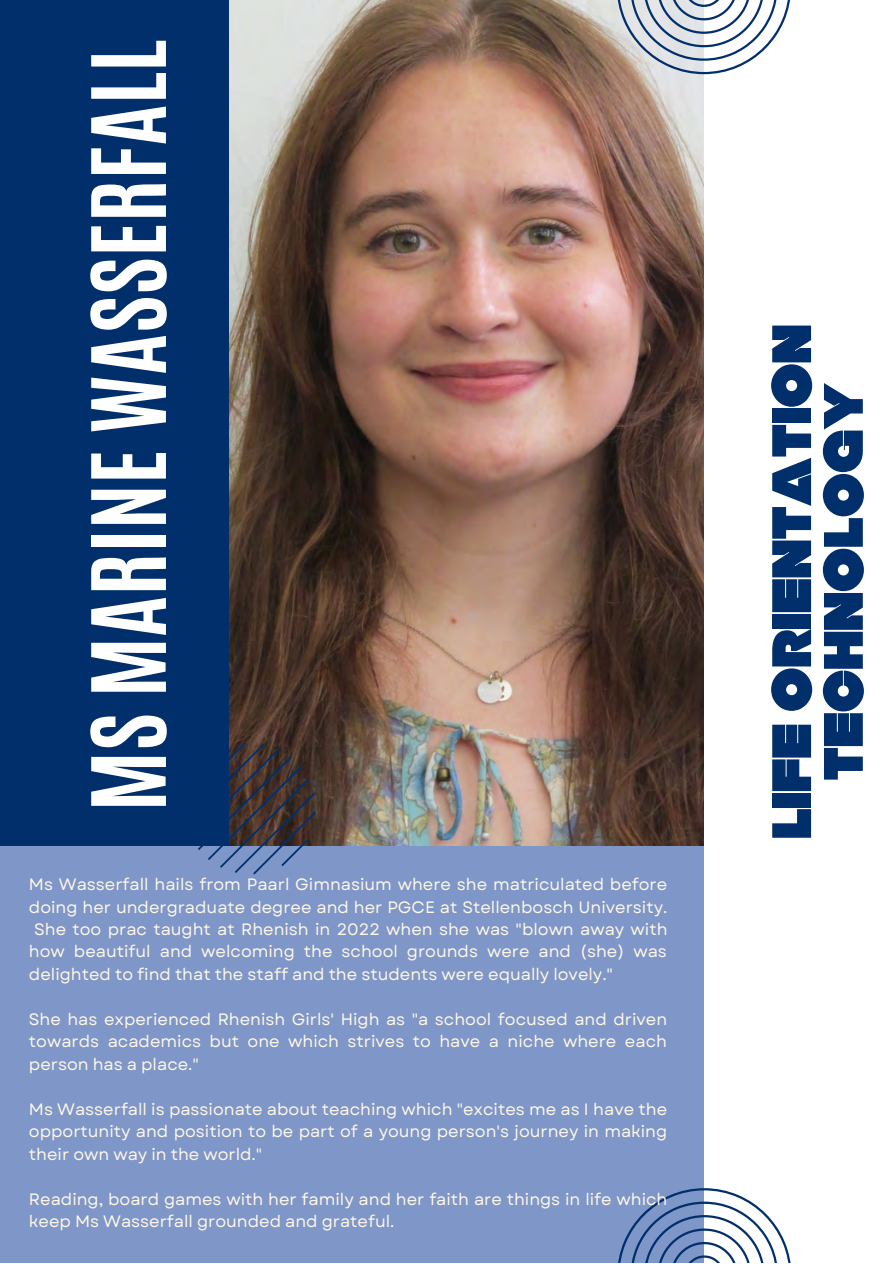
<style>
.page{position:relative;width:893px;height:1264px;background:#fff}
.page>*{position:absolute;margin:0;border:0;box-sizing:border-box;transform-origin:0 0}
.t1{font:700 87px "Antonio";color:#fff}
.t2{font:55.5px/51.8px "Null";letter-spacing:.015em;color:#002f6c;text-align:center}
.t3{font:16.5px/22.5px "Garet";color:#fff8e6;text-align:justify}
</style>
<div class="page">
<div style="left:0;top:0;width:229px;height:845px;background:#002f6c"></div>
<div style="left:0;top:845px;width:707px;height:417px;background:#7f96c8"></div>
<img style="left:229px;top:0;width:475px;height:845px">
<div style="left:704px;top:0;width:188px;height:1262px;background:#fff"></div>
<svg style="left:183px;top:741px;width:133px;height:133px"></svg>
<svg style="left:616px;top:0;width:174px;height:74px"></svg>
<svg style="left:618px;top:1188px;width:173px;height:74px"></svg>
<h1 class="t1" style="left:66px;top:811px;width:773px;rotate:-90deg">MS MARINE WASSERFALL</h1>
<p class="t3" style="left:29px;top:873px;width:639px">Ms Wasserfall hails from Paarl Gimnasium where she matriculated before</p>
<p class="t3" style="left:29px;top:895px;width:639px">doing her undergraduate degree and her PGCE at Stellenbosch University.</p>
<p class="t3" style="left:34px;top:918px;width:634px">She too prac taught at Rhenish in 2022 when she was "blown away with</p>
<p class="t3" style="left:29px;top:940px;width:639px">how beautiful and welcoming the school grounds were and (she) was</p>
<p class="t3" style="left:29px;top:963px;width:585px">delighted to find that the staff and the students were equally lovely."</p>
<p class="t3" style="left:29px;top:1008px;width:639px">She has experienced Rhenish Girls' High as "a school focused and driven towards academics but one which strives to have a niche where each person has a place."</p>
<p class="t3" style="left:29px;top:1097px;width:639px">Ms Wasserfall is passionate about teaching which "excites me as I have the opportunity and position to be part of a young person's journey in making their own way in the world."</p>
<p class="t3" style="left:29px;top:1187px;width:640px">Reading, board games with her family and her faith are things in life which keep Ms Wasserfall grounded and grateful.</p>
<h2 class="t2" style="left:765px;top:838px;width:515px;rotate:-90deg">LIFE ORIENTATION<br>TECHNOLOGY</h2>
</div>
